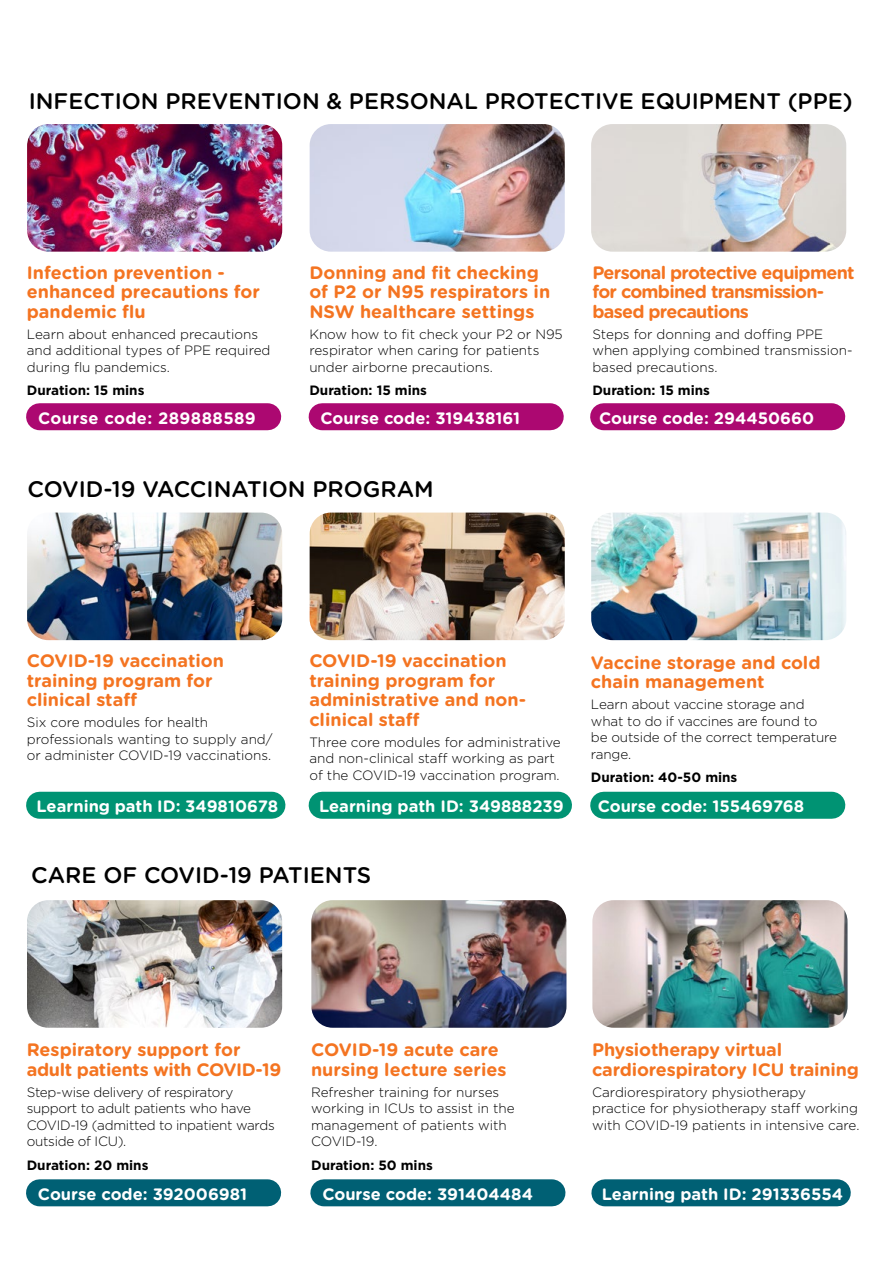
<style>
.page{position:relative;width:893px;height:1263px;background:#fff}
.page>*{position:absolute;margin:0;border:0;box-sizing:border-box;transform-origin:0 0}
.t1{font:500 22.5px "Gotham Rounded";color:#000}
.t2{font:700 18px/19.5px "Gotham Rounded";color:#f47421}
.t3{font:700 18px/19.5px "Gotham Rounded";letter-spacing:-.04em;color:#f47421}
.t4{font:700 18px/19.5px "Gotham Rounded";letter-spacing:-.02em;color:#f47421}
.t5{font:700 16.5px "Gotham Rounded";color:#fff}
.t6{font:700 16.5px "Gotham Rounded";letter-spacing:.025em;color:#fff}
.t7{font:300 13.5px/16.5px "Gotham";color:#000}
.t8{font:300 13.5px/16.5px "Gotham";letter-spacing:-.02em;color:#000}
.t9{font:700 13.5px "Gotham";color:#000}
</style>
<div class="page">
<img style="left:311px;top:900px;width:255px;height:128px">
<img style="left:591px;top:513px;width:255px;height:127px">
<img style="left:27px;top:124px;width:255px;height:128px">
<img style="left:591px;top:124px;width:255px;height:128px">
<img style="left:27px;top:513px;width:255px;height:127px">
<img style="left:592px;top:900px;width:255px;height:128px">
<img style="left:27px;top:900px;width:255px;height:128px">
<img style="left:310px;top:124px;width:255px;height:128px">
<img style="left:310px;top:513px;width:255px;height:127px">
<div style="left:324px;top:1179px;width:228px;height:27px;background:#006074"></div>
<div style="left:604px;top:792px;width:228px;height:27px;background:#009373"></div>
<div style="left:40px;top:403px;width:228px;height:27px;background:#ac0871"></div>
<div style="left:604px;top:403px;width:228px;height:27px;background:#ac0871"></div>
<div style="left:40px;top:792px;width:232px;height:27px;background:#009373"></div>
<div style="left:605px;top:1179px;width:232px;height:27px;background:#006074"></div>
<div style="left:40px;top:1179px;width:228px;height:27px;background:#006074"></div>
<div style="left:322px;top:403px;width:228px;height:27px;background:#ac0871"></div>
<div style="left:322px;top:792px;width:236px;height:27px;background:#009373"></div>
<h1 class="t1" style="left:29px;top:85px;width:825px">INFECTION PREVENTION &amp; PERSONAL PROTECTIVE EQUIPMENT (PPE)</h1>
<h2 class="t2" style="left:27px;top:262px;width:235px">Infection prevention - enhanced precautions for pandemic flu</h2>
<p class="t7" style="left:27px;top:325px;width:245px">Learn about enhanced precautions and additional types of PPE required during flu pandemics.</p>
<p class="t9" style="left:27px;top:382px;width:119px">Duration: 15 mins</p>
<h2 class="t2" style="left:309px;top:262px;width:242px">Donning and fit checking of P2 or N95 respirators in<br>NSW healthcare settings</h2>
<p class="t7" style="left:309px;top:325px;width:255px">Know how to fit check your P2 or N95 respirator when caring for patients under airborne precautions.</p>
<p class="t9" style="left:309px;top:382px;width:119px">Duration: 15 mins</p>
<h2 class="t3" style="left:592px;top:262px;width:264px">Personal protective equipment for combined transmission&shy;based precautions</h2>
<p class="t7" style="left:592px;top:325px;width:262px">Steps for donning and doffing PPE when applying combined transmission&shy;based precautions.</p>
<p class="t9" style="left:592px;top:382px;width:119px">Duration: 15 mins</p>
<p class="t6" style="left:38px;top:406px;width:219px">Course code: 289888589</p>
<p class="t5" style="left:599px;top:406px;width:216px">Course code: 294450660</p>
<p class="t5" style="left:321px;top:406px;width:201px">Course code: 319438161</p>
<h1 class="t1" style="left:28px;top:473px;width:408px">COVID-19 VACCINATION PROGRAM</h1>
<h2 class="t2" style="left:27px;top:650px;width:199px">COVID-19 vaccination training program for clinical staff</h2>
<p class="t7" style="left:27px;top:714px;width:247px">Six core modules for health professionals wanting to supply and/ or administer COVID-19 vaccinations.</p>
<h2 class="t2" style="left:309px;top:650px;width:218px">COVID-19 vaccination training program for administrative and non&shy;clinical staff</h2>
<p class="t7" style="left:309px;top:733px;width:253px">Three core modules for administrative and non-clinical staff working as part of the COVID-19 vaccination program.</p>
<h2 class="t2" style="left:591px;top:652px;width:231px">Vaccine storage and cold chain management</h2>
<p class="t7" style="left:591px;top:696px;width:248px">Learn about vaccine storage and what to do if vaccines are found to be outside of the correct temperature range.</p>
<p class="t9" style="left:591px;top:768px;width:148px">Duration: 40-50 mins</p>
<p class="t5" style="left:37px;top:794px;width:243px">Learning path ID: 349810678</p>
<p class="t5" style="left:319px;top:794px;width:246px">Learning path ID: 349888239</p>
<p class="t5" style="left:598px;top:794px;width:208px">Course code: 155469768</p>
<h1 class="t1" style="left:31px;top:859px;width:342px">CARE OF COVID-19 PATIENTS</h1>
<h2 class="t4" style="left:27px;top:1039px;width:256px">Respiratory support for adult patients with COVID-19</h2>
<p class="t8" style="left:27px;top:1083px;width:250px">Step-wise delivery of respiratory support to adult patients who have<br>COVID-19 (admitted to inpatient wards outside of ICU).</p>
<p class="t9" style="left:27px;top:1156px;width:123px">Duration: 20 mins</p>
<h2 class="t2" style="left:311px;top:1039px;width:197px">COVID-19 acute care nursing lecture series</h2>
<p class="t7" style="left:311px;top:1083px;width:205px">Refresher training for nurses working in ICUs to assist in the management of patients with<br>COVID-19.</p>
<p class="t9" style="left:311px;top:1156px;width:123px">Duration: 50 mins</p>
<h2 class="t2" style="left:592px;top:1039px;width:268px">Physiotherapy virtual cardiorespiratory ICU training</h2>
<p class="t7" style="left:592px;top:1083px;width:269px">Cardiorespiratory physiotherapy practice for physiotherapy staff working with COVID-19 patients in intensive care.</p>
<p class="t5" style="left:38px;top:1182px;width:211px">Course code: 392006981</p>
<p class="t5" style="left:602px;top:1182px;width:243px">Learning path ID: 291336554</p>
<p class="t5" style="left:322px;top:1182px;width:212px">Course code: 391404484</p>
</div>
